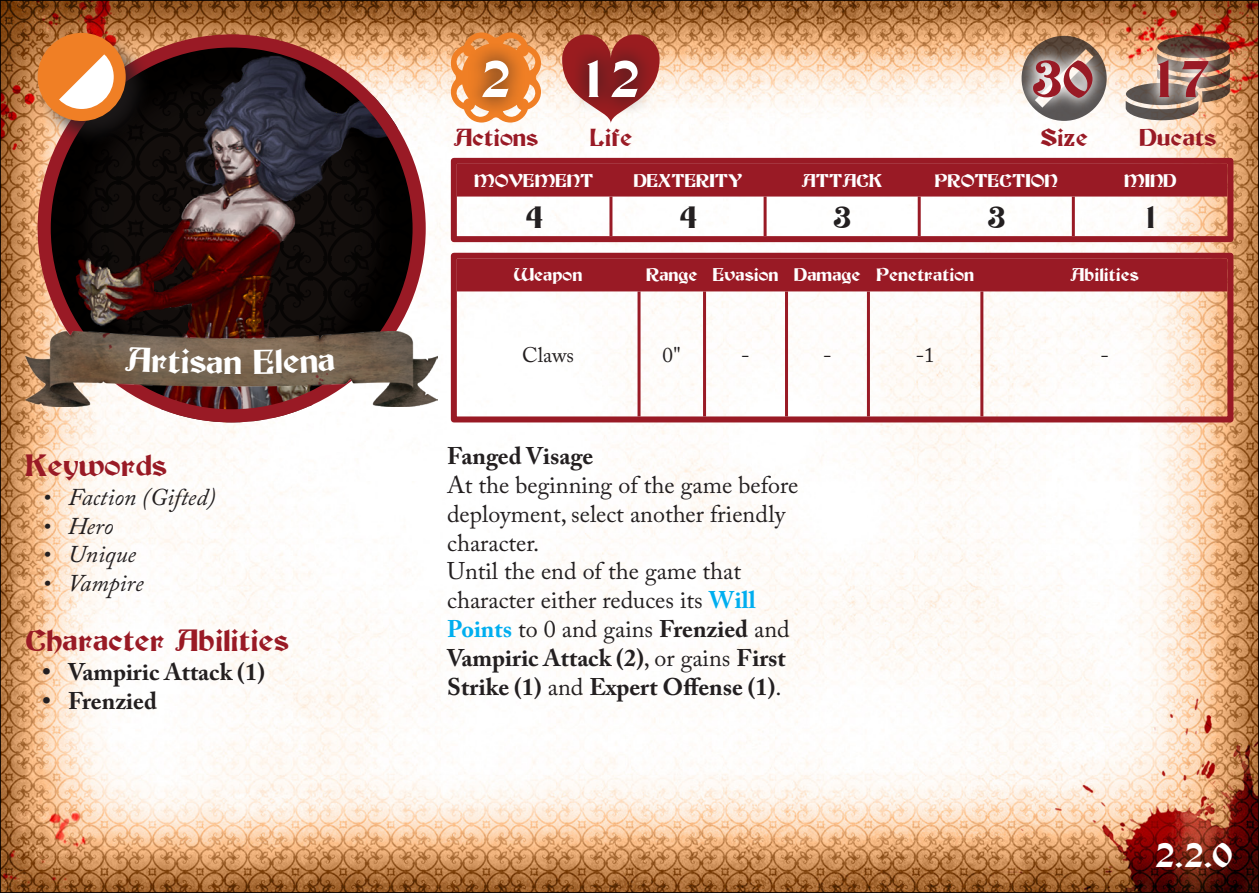
<style>
.page{position:relative;width:1259px;height:893px;background:#fff}
.page>*{position:absolute;margin:0;border:0;box-sizing:border-box;transform-origin:0 0}
.Red_Points{font:51px "Buckingham";color:#991a25}
.White_Points{font:51px "Buckingham";color:#fff}
.Character_Title{font:33.6px "Buckingham";color:#fff}
.Subsection_Headings{font:30px "Buckingham";color:#991a25}
.Stat_Numbers{font:30px "Buckingham";color:#231f20}
.t1{font:24px/28.8px "Adobe Caslon Pro";color:#231f20}
.Bold_Headings{font:700 24px "Adobe Caslon Pro";color:#231f20}
.t2{font:italic 24px "Adobe Caslon Pro";color:#231f20}
.t3{font:24px "Buckingham";color:#991a25}
.Weapon_Text{font:21px "Adobe Caslon Pro";color:#231f20}
.Subsection_Headings-2{font:18px "Buckingham";color:#fff}
.s1{font-weight:700;color:#00aeef}
.s2{font-weight:700}
</style>
<div class="page">
<div style="left:0;top:0;width:1259px;height:893px;background:#231f20;opacity:.75"></div>
<svg style="left:31px;top:42px;width:385px;height:371px;background:#593e35"></svg>
<h2 class="Character_Title" style="left:206px;top:341px;width:37px">an</h2>
<p class="Subsection_Headings" style="left:26px;top:446px;width:143px">Keywords</p>
<p class="t2" style="left:43px;top:482px;width:175px">• Faction (Gifted)</p>
<p class="t2" style="left:43px;top:511px;width:72px">• Hero</p>
<p class="t2" style="left:43px;top:540px;width:95px">• Unique</p>
<p class="t2" style="left:43px;top:569px;width:103px">• Vampire</p>
<p class="Subsection_Headings" style="left:26px;top:622px;width:265px">Character Abilities</p>
<p class="Bold_Headings" style="left:43px;top:658px;width:224px">• Vampiric Attack (1)</p>
<p class="Bold_Headings" style="left:43px;top:686px;width:116px">• Frenzied</p>
<p class="White_Points" style="left:479px;top:47px;width:33px">2</p>
<p class="White_Points" style="left:577px;top:47px;width:64px">12</p>
<p class="Red_Points" style="left:1031px;top:47px;width:64px">30</p>
<p class="Red_Points" style="left:1148px;top:47px;width:64px">17</p>
<p class="t3" style="left:454px;top:123px;width:86px">Actions</p>
<p class="t3" style="left:590px;top:123px;width:44px">Life</p>
<p class="t3" style="left:1040px;top:123px;width:49px">Size</p>
<p class="t3" style="left:1139px;top:123px;width:78px">Ducats</p>
<p class="Subsection_Headings-2" style="left:474px;top:169px;width:121px">MOVEMENT</p>
<p class="Subsection_Headings-2" style="left:634px;top:169px;width:110px">DEXTERITY</p>
<p class="Subsection_Headings-2" style="left:802px;top:169px;width:82px">ATTACK</p>
<p class="Subsection_Headings-2" style="left:934px;top:169px;width:124px">PROTECTION</p>
<p class="Subsection_Headings-2" style="left:1124px;top:169px;width:54px">MIND</p>
<p class="Stat_Numbers" style="left:525px;top:199px;width:20px">4</p>
<p class="Stat_Numbers" style="left:679px;top:199px;width:20px">4</p>
<p class="Stat_Numbers" style="left:833px;top:199px;width:20px">3</p>
<p class="Stat_Numbers" style="left:987px;top:199px;width:20px">3</p>
<p class="Stat_Numbers" style="left:1141px;top:199px;width:20px">1</p>
<p class="Subsection_Headings-2" style="left:514px;top:264px;width:70px">Weapon</p>
<p class="Subsection_Headings-2" style="left:646px;top:264px;width:53px">Range</p>
<p class="Subsection_Headings-2" style="left:713px;top:264px;width:67px">Evasion</p>
<p class="Subsection_Headings-2" style="left:794px;top:264px;width:68px">Damage</p>
<p class="Subsection_Headings-2" style="left:876px;top:264px;width:99px">Penetration</p>
<p class="Subsection_Headings-2" style="left:1070px;top:264px;width:70px">Abilities</p>
<p class="Weapon_Text" style="left:522px;top:342px;width:53px">Claws</p>
<p class="Weapon_Text" style="left:662px;top:342px;width:20px">0"</p>
<p class="Weapon_Text" style="left:741px;top:342px;width:10px">-</p>
<p class="Weapon_Text" style="left:823px;top:342px;width:10px">-</p>
<p class="Weapon_Text" style="left:915px;top:342px;width:20px">-1</p>
<p class="Weapon_Text" style="left:1100px;top:342px;width:10px">-</p>
<p class="Bold_Headings" style="left:447px;top:442px;width:148px">Fanged Visage</p>
<p class="t1" style="left:447px;top:470px;width:353px">At the beginning of the game before deployment, select another friendly character.</p>
<p class="t1" style="left:447px;top:557px;width:344px">Until the end of the game that character either reduces its <span class="s1">Will Points</span> to 0 and gains <span class="s2">Frenzied</span> and <span class="s2">Vampiric Attack (2)</span>, or gains <span class="s2">First Strike (1)</span> and <span class="s2">Expert Offense (1)</span>.</p>
<p class="Character_Title" style="left:1154px;top:834px;width:80px">2.2.0</p>
</div>
